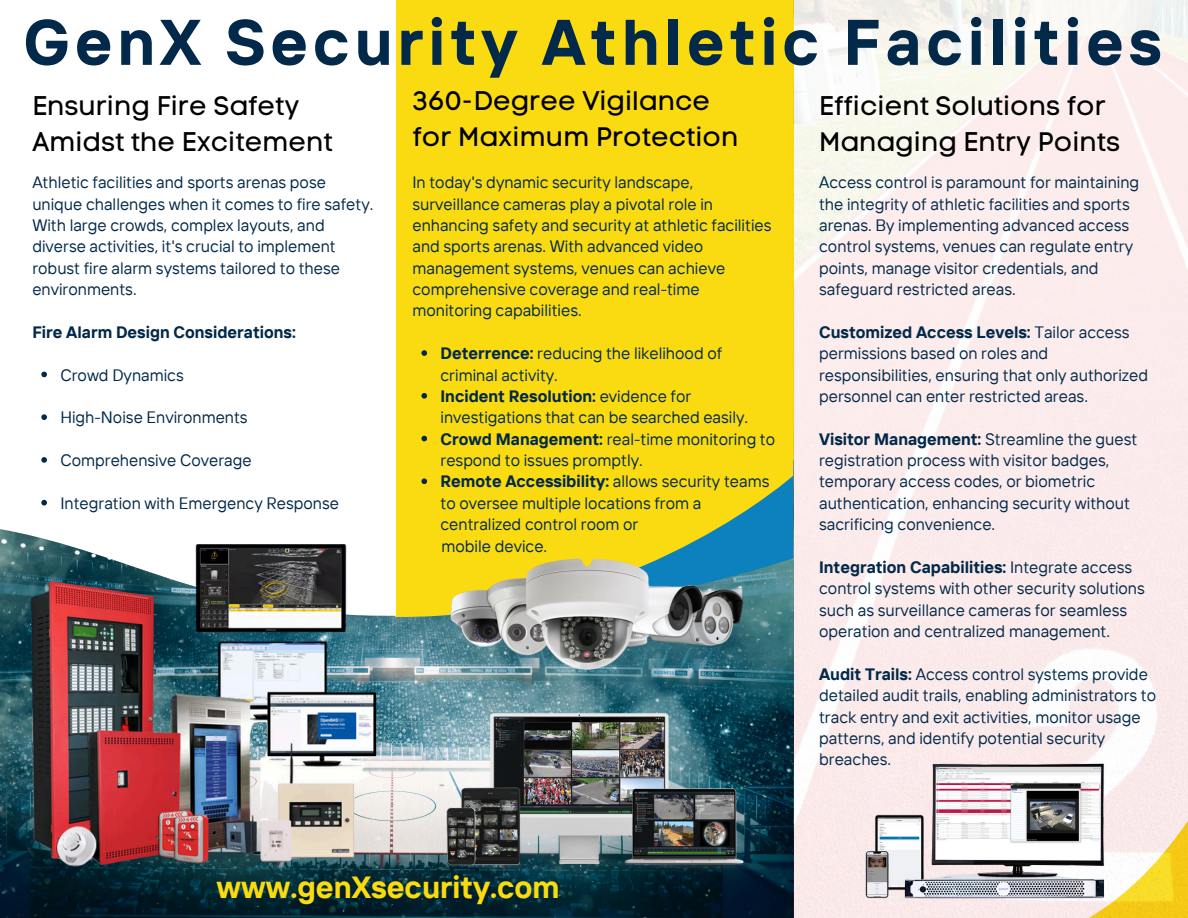
<style>
.page{position:relative;width:1188px;height:918px;background:#fff}
.page>*{position:absolute;margin:0;border:0;box-sizing:border-box;transform-origin:0 0}
.t1{font:700 64.35px "TT Interphases";letter-spacing:.075em;color:#022949}
.t2{font:700 30.6px "TT Interphases";color:#fadb11}
.t3{font:26.7px/36px "Code Pro Normal LC";color:#000}
.t4{font:16.5px/21.3px "TT Interphases";color:#022949}
.t5{font:700 16.5px "TT Interphases";color:#022949}
.s1{font-weight:700}
</style>
<div class="page">
<img style="left:0;top:621px;width:793px;height:297px">
<div style="left:396px;top:0;width:397px;height:459px;background:#fadb11"></div>
<svg style="left:396px;top:435px;width:397px;height:186px;fill:#fadb11"></svg>
<svg style="left:0;top:499px;width:396px;height:122px"></svg>
<img style="left:793px;top:0;width:395px;height:918px">
<img style="left:853px;top:758px;width:262px;height:147px">
<img style="left:23px;top:527px;width:356px;height:354px">
<img style="left:412px;top:534px;width:373px;height:162px">
<img style="left:412px;top:672px;width:356px;height:223px">
<svg style="left:421px;top:350px;width:6px;height:6px"></svg>
<svg style="left:421px;top:393px;width:6px;height:6px"></svg>
<svg style="left:421px;top:436px;width:6px;height:5px"></svg>
<svg style="left:421px;top:478px;width:6px;height:6px"></svg>
<svg style="left:41px;top:372px;width:6px;height:5px"></svg>
<svg style="left:41px;top:414px;width:6px;height:6px"></svg>
<svg style="left:41px;top:457px;width:6px;height:6px"></svg>
<svg style="left:41px;top:500px;width:6px;height:5px"></svg>
<p class="t1" style="left:23px;top:1px;width:1140px">GenX Security Athletic Facilities</p>
<p class="t3" style="left:412px;top:83px;width:328px">360-Degree Vigilance for Maximum Protection</p>
<p class="t3" style="left:32px;top:87px;width:302px">Ensuring Fire Safety<br>Amidst the Excitement</p>
<h1 class="t4" style="left:32px;top:171px;width:343px">Athletic facilities and sports arenas pose unique challenges when it comes to fire safety.<br>With large crowds, complex layouts, and diverse activities, it's crucial to implement robust fire alarm systems tailored to these environments.</h1>
<h3 class="t5" style="left:32px;top:321px;width:265px">Fire Alarm Design Considerations:</h3>
<p class="t4" style="left:60px;top:364px;width:125px">Crowd Dynamics</p>
<h4 class="t4" style="left:60px;top:407px;width:189px">High-Noise Environments</h4>
<p class="t4" style="left:60px;top:449px;width:193px">Comprehensive Coverage</p>
<p class="t4" style="left:60px;top:492px;width:280px">Integration with Emergency Response</p>
<h3 class="t3" style="left:819px;top:87px;width:302px">Efficient Solutions for<br>Managing Entry Points</h3>
<p class="t4" style="left:412px;top:171px;width:361px">In today's dynamic security landscape, surveillance cameras play a pivotal role in enhancing safety and security at athletic facilities and sports arenas. With advanced video management systems, venues can achieve comprehensive coverage and real-time monitoring capabilities.</p>
<h3 class="t4" style="left:440px;top:342px;width:283px"><span class="s1">Deterrence:</span> reducing the likelihood of criminal activity.</h3>
<p class="t4" style="left:440px;top:385px;width:309px"><span class="s1">Incident Resolution:</span> evidence for investigations that can be searched easily.</p>
<p class="t4" style="left:440px;top:428px;width:336px"><span class="s1">Crowd Management:</span> real-time monitoring to respond to issues promptly.</p>
<p class="t4" style="left:440px;top:471px;width:330px"><span class="s1">Remote Accessibility:</span> allows security teams to oversee multiple locations from a centralized control room or</p>
<p class="t4" style="left:441px;top:535px;width:107px">mobile device.</p>
<p class="t4" style="left:819px;top:171px;width:322px">Access control is paramount for maintaining the integrity of athletic facilities and sports arenas. By implementing advanced access control systems, venues can regulate entry points, manage visitor credentials, and safeguard restricted areas.</p>
<p class="t4" style="left:819px;top:321px;width:330px"><span class="s1">Customized Access Levels:</span> Tailor access permissions based on roles and responsibilities, ensuring that only authorized personnel can enter restricted areas.</p>
<p class="t4" style="left:819px;top:428px;width:320px"><span class="s1">Visitor Management:</span> Streamline the guest registration process with visitor badges, temporary access codes, or biometric authentication, enhancing security without sacrificing convenience.</p>
<p class="t4" style="left:819px;top:556px;width:327px"><span class="s1">Integration Capabilities:</span> Integrate access control systems with other security solutions such as surveillance cameras for seamless operation and centralized management.</p>
<p class="t4" style="left:819px;top:663px;width:339px"><span class="s1">Audit Trails:</span> Access control systems provide detailed audit trails, enabling administrators to track entry and exit activities, monitor usage patterns, and identify potential security breaches.</p>
<p class="t2" style="left:217px;top:868px;width:345px">www.genXsecurity.com</p>
</div>
